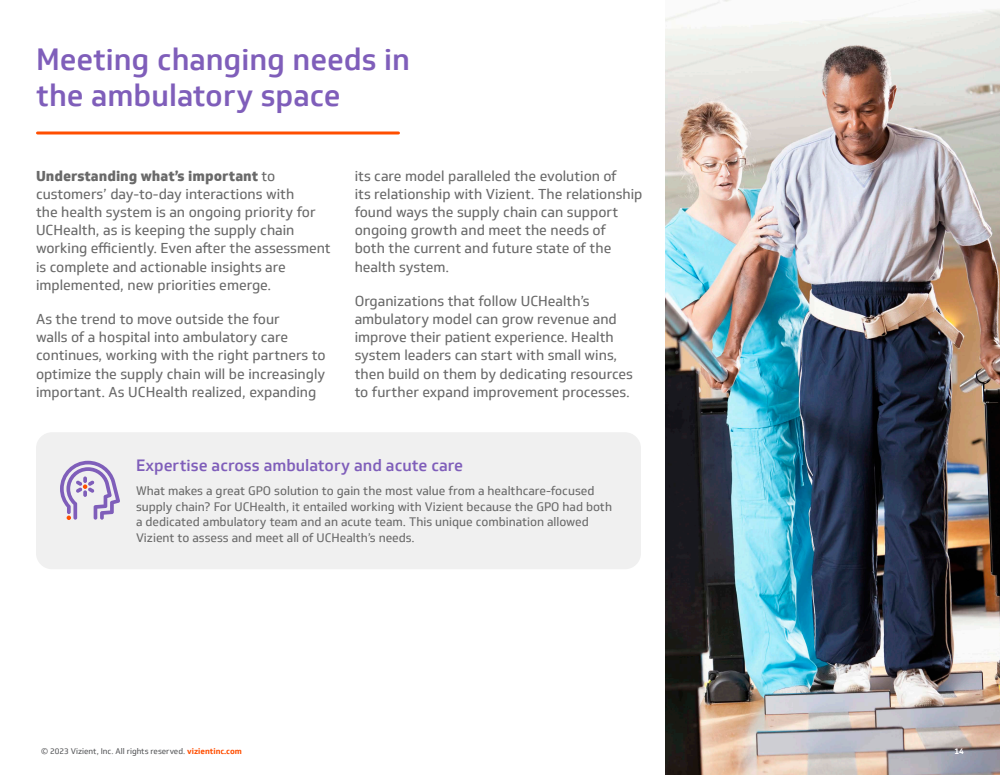
<style>
.page{position:relative;width:1000px;height:775px;background:#fff}
.page>*{position:absolute;margin:0;border:0;box-sizing:border-box;transform-origin:0 0}
.t1{font:500 30px/36px "Soleto";color:#7f5eba}
.Sidebar_hed{font:500 16px "Soleto";color:#7f5eba}
.t2{font:14px/18.2px "Soleto";color:#696969}
.Sidebar_body{font:12px/15.6px "Soleto";color:#696969}
.Sources{font:8px "Soleto";color:#58595b}
.Sources-2{font:700 8px "Soleto";color:#fff}
.s1{font-weight:800}
.s2{font-weight:700;color:#ff4e00}
</style>
<div class="page">
<img style="left:665px;top:0;width:335px;height:775px">
<hr style="left:38px;top:132px;width:360px;height:2px;background:#ff4e00">
<div style="left:36px;top:432px;width:605px;height:137px;background:#f0f0f0;border-radius:16px"></div>
<svg style="left:60px;top:461px;width:60px;height:59px"></svg>
<p class="t1" style="left:36px;top:42px;width:375px">Meeting changing needs in the ambulatory space</p>
<p class="t2" style="left:36px;top:167px;width:296px"><span class="s1">Understanding what’s important</span> to customers’ day-to-day interactions with<br>the health system is an ongoing priority for UCHealth, as is keeping the supply chain working efficiently. Even after the assessment is complete and actionable insights are implemented, new priorities emerge.</p>
<p class="t2" style="left:36px;top:310px;width:291px">As the trend to move outside the four<br>walls of a hospital into ambulatory care continues, working with the right partners to optimize the supply chain will be increasingly important. As UCHealth realized, expanding</p>
<p class="t2" style="left:355px;top:167px;width:289px">its care model paralleled the evolution of<br>its relationship with Vizient. The relationship found ways the supply chain can support ongoing growth and meet the needs of<br>both the current and future state of the health system.</p>
<p class="t2" style="left:355px;top:292px;width:280px">Organizations that follow UCHealth’s ambulatory model can grow revenue and improve their patient experience. Health system leaders can start with small wins, then build on them by dedicating resources to further expand improvement processes.</p>
<p class="Sidebar_hed" style="left:136px;top:456px;width:329px">Expertise across ambulatory and acute care</p>
<p class="Sidebar_body" style="left:136px;top:483px;width:478px">What makes a great GPO solution to gain the most value from a healthcare-focused supply chain? For UCHealth, it entailed working with Vizient because the GPO had both a dedicated ambulatory team and an acute team. This unique combination allowed Vizient to assess and meet all of UCHealth’s needs.</p>
<p class="Sources" style="left:41px;top:746px;width:202px">© 2023 Vizient, Inc. All rights reserved. <span class="s2">vizientinc.com</span></p>
<p class="Sources-2" style="left:955px;top:746px;width:11px">14</p>
</div>
